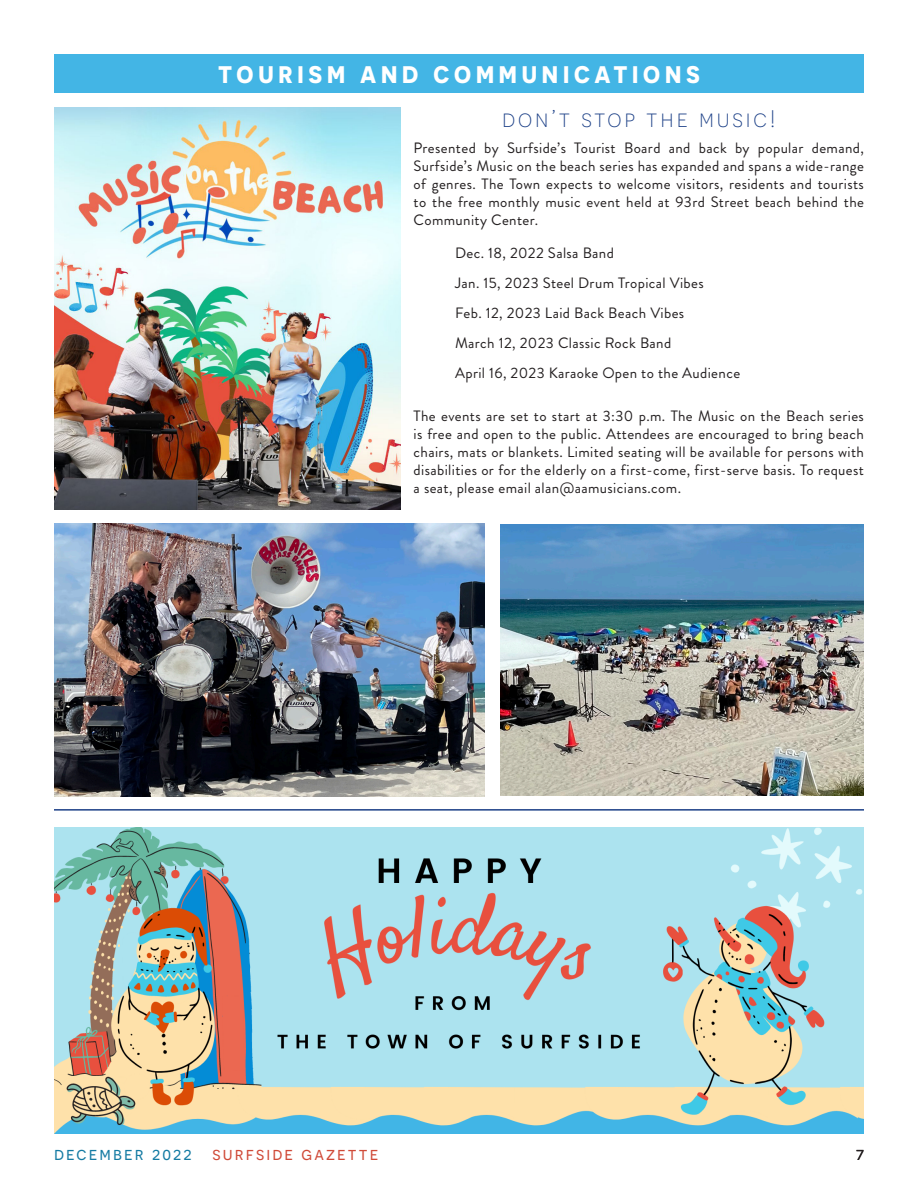
<style>
.page{position:relative;width:918px;height:1188px;background:#fff}
.page>*{position:absolute;margin:0;border:0;box-sizing:border-box;transform-origin:0 0}
.t1{font:700 24px "Novecentosans";letter-spacing:.2em;color:#fff}
.t2{font:300 24px "Novecentosans";letter-spacing:.12em;color:#1c4087}
.t3{font:18px "Novecentosans";letter-spacing:.12em;color:#d04a38}
.t4{font:18px "Novecentosans";color:#231f20}
.t5{font:15px/18px "Brandon Grotesque";letter-spacing:.025em;color:#231f20;text-align:justify}
.s1{color:#157ba3}
</style>
<div class="page">
<div style="left:54px;top:54px;width:810px;height:39px;background:#43b5e5"></div>
<img style="left:54px;top:108px;width:347px;height:402px">
<img style="left:500px;top:524px;width:364px;height:272px">
<img style="left:54px;top:524px;width:430px;height:272px">
<img style="left:55px;top:827px;width:808px;height:307px">
<hr style="left:54px;top:809px;width:810px;height:2px;background:#1c4087">
<p class="t1" style="left:218px;top:60px;width:483px">TOURISM AND COMMUNICA IONS</p>
<p class="t1" style="left:288px;top:60px;width:344px">BUILDING DEPARTMENT</p>
<p class="t2" style="left:502px;top:105px;width:275px">don’t stop the music!</p>
<p class="t5" style="left:414px;top:139px;width:452px">Presented by Surfside’s Tourist Board and back by popular demand, Surfside’s Music on the beach series has expanded and spans a wide-range of genres. The Town expects to welcome visitors, residents and tourists to the free monthly music event held at 93rd Street beach behind the Community Center.</p>
<p class="t5" style="left:455px;top:244px;width:160px">Dec. 18, 2022 Salsa Band</p>
<p class="t5" style="left:455px;top:274px;width:250px">Jan. 15, 2023 Steel Drum Tropical Vibes</p>
<p class="t5" style="left:455px;top:304px;width:231px">Feb. 12, 2023 Laid Back Beach Vibes</p>
<p class="t5" style="left:455px;top:334px;width:218px">March 12, 2023 Classic Rock Band</p>
<p class="t5" style="left:455px;top:364px;width:287px">April 16, 2023 Karaoke Open to the Audience</p>
<p class="t5" style="left:414px;top:407px;width:452px">The events are set to start at 3:30 p.m. The Music on the Beach series is free and open to the public. Attendees are encouraged to bring beach chairs, mats or blankets. Limited seating will be available for persons with disabilities or for the elderly on a first-come, first-serve basis. To request a seat, please email alan@aamusicians.com.</p>
<p class="t3" style="left:54px;top:1143px;width:326px"><span class="s1">december 2022</span> surfside gazette</p>
<p class="t4" style="left:856px;top:1143px;width:9px">7</p>
</div>
